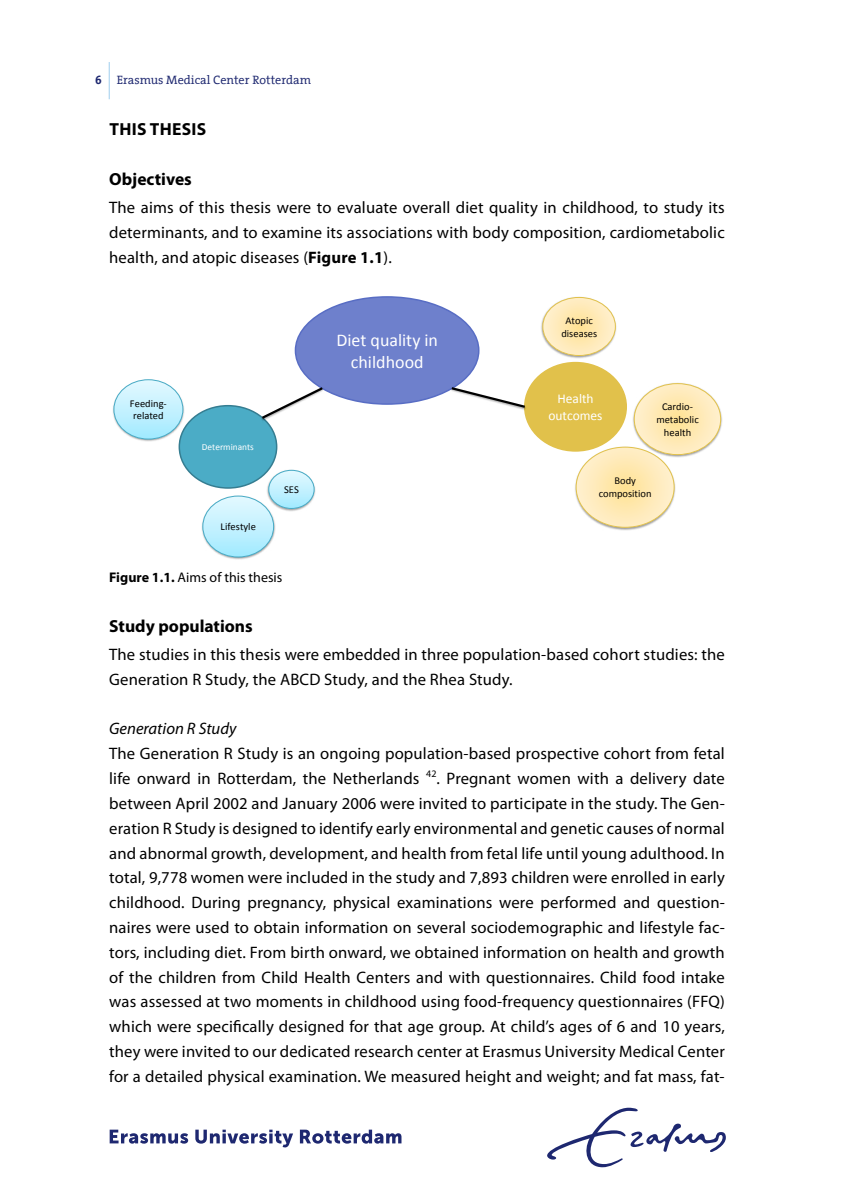
<style>
.page{position:relative;width:844px;height:1191px;background:#fff}
.page>*{position:absolute;margin:0;border:0;box-sizing:border-box;transform-origin:0 0}
.t1{font:18.03px/22.1px "Calibri";color:#fff;text-align:center}
.t2{font:700 17.5px "Myriad Pro";letter-spacing:.015em;color:#000}
.t3{font:16.62px/24.8px "Myriad Pro";letter-spacing:.01em;color:#000;text-align:justify}
.t4{font:italic 16.62px "Myriad Pro";color:#000}
.t5{font:14px "Myriad Pro";color:#000}
.t6{font:13.47px/16.4px "Calibri";color:#fff;text-align:center}
.t7{font:12.25px "The Serif Office";color:#1e2870}
.t8{font:10.5px/12.8px "Calibri";color:#000;text-align:center}
.t9{font:9.28px "Calibri";color:#fff}
.s1{font-weight:700}
</style>
<div class="page">
<svg style="left:325px;top:389px;width:203px;height:10px"></svg>
<div style="left:295px;top:297px;width:183px;height:107px;background:#6e80cc;border-radius:50%"></div>
<div style="left:179px;top:406px;width:97px;height:82px;background:#4bacc6;border-radius:50%"></div>
<img style="left:267px;top:468px;width:49px;height:28px">
<img style="left:202px;top:532px;width:50px;height:28px">
<svg style="left:203px;top:470px;width:111px;height:87px"></svg>
<div style="left:202px;top:496px;width:72px;height:61px;border:1px solid #46aac5;border-radius:50%"></div>
<img style="left:113px;top:379px;width:72px;height:64px">
<svg style="left:114px;top:380px;width:69px;height:59px"></svg>
<div style="left:114px;top:379px;width:69px;height:60px;border:1px solid #46aac5;border-radius:50%"></div>
<div style="left:524px;top:362px;width:102px;height:89px;background:#e1c14b;border-radius:50%"></div>
<img style="left:573px;top:451px;width:71px;height:80px">
<img style="left:541px;top:296px;width:76px;height:63px">
<svg style="left:542px;top:297px;width:73px;height:58px"></svg>
<div style="left:542px;top:297px;width:73px;height:59px;border:1px solid #e1c14b;border-radius:50%"></div>
<img style="left:720px;top:409px;width:2px;height:22px">
<svg style="left:576px;top:383px;width:144px;height:144px"></svg>
<div style="left:633px;top:383px;width:87px;height:72px;border:1px solid #e1c14b;border-radius:50%"></div>
<svg style="left:259px;top:385px;width:66px;height:36px"></svg>
<img style="left:448px;top:389px;width:77px;height:22px">
<svg style="left:449px;top:385px;width:78px;height:24px"></svg>
<svg style="left:110px;top:1129px;width:78px;height:14px"></svg>
<svg style="left:195px;top:1129px;width:98px;height:18px"></svg>
<svg style="left:300px;top:1129px;width:101px;height:14px"></svg>
<svg style="left:547px;top:1107px;width:178px;height:60px"></svg>
<hr style="left:109px;top:62px;width:1px;height:37px;background:#9fceee">
<p class="t7" style="left:95px;top:73px;width:217px"><span class="s1">6</span> Erasmus Medical Center Rotterdam</p>
<p class="t2" style="left:109px;top:118px;width:98px">This thesis</p>
<p class="t2" style="left:109px;top:168px;width:84px">Objectives</p>
<p class="t3" style="left:109px;top:195px;width:617px">The aims of this thesis were to evaluate overall diet quality in childhood, to study its determinants, and to examine its associations with body composition, cardiometabolic health, and atopic diseases (<span class="s1">Figure 1.1</span>).</p>
<p class="t1" style="left:336px;top:329px;width:103px">Diet quality in childhood</p>
<p class="t8" style="left:561px;top:314px;width:37px">Atopic diseases</p>
<p class="t8" style="left:130px;top:397px;width:38px">Feeding&shy;related</p>
<p class="t6" style="left:548px;top:390px;width:56px">Health outcomes</p>
<p class="t9" style="left:202px;top:441px;width:54px">Determinants</p>
<p class="t8" style="left:656px;top:400px;width:44px">Cardio&shy;metabolic health</p>
<p class="t8" style="left:220px;top:520px;width:37px">Lifestyle</p>
<p class="t8" style="left:284px;top:483px;width:16px">SES</p>
<p class="t5" style="left:109px;top:568px;width:175px"><span class="s1">Figure 1.1.</span> Aims of this thesis</p>
<p class="t8" style="left:598px;top:474px;width:54px">Body composition</p>
<p class="t2" style="left:109px;top:614px;width:145px">Study populations</p>
<p class="t3" style="left:109px;top:642px;width:617px">The studies in this thesis were embedded in three population-based cohort studies: the<br>Generation R Study, the ABCD Study, and the Rhea Study.</p>
<p class="t4" style="left:109px;top:718px;width:129px">Generation R Study</p>
<p class="t3" style="left:109px;top:741px;width:617px">The Generation R Study is an ongoing population-based prospective cohort from fetal life onward in Rotterdam, the Netherlands <sup>42</sup>. Pregnant women with a delivery date between April 2002 and January 2006 were invited to participate in the study. The Gen&shy;eration R Study is designed to identify early environmental and genetic causes of normal and abnormal growth, development, and health from fetal life until young adulthood. In total, 9,778 women were included in the study and 7,893 children were enrolled in early childhood. During pregnancy, physical examinations were performed and question&shy;naires were used to obtain information on several sociodemographic and lifestyle fac&shy;tors, including diet. From birth onward, we obtained information on health and growth of the children from Child Health Centers and with questionnaires. Child food intake was assessed at two moments in childhood using food-frequency questionnaires (FFQ) which were specifically designed for that age group. At child’s ages of 6 and 10 years, they were invited to our dedicated research center at Erasmus University Medical Center for a detailed physical examination. We measured height and weight; and fat mass, fat-</p>
</div>
